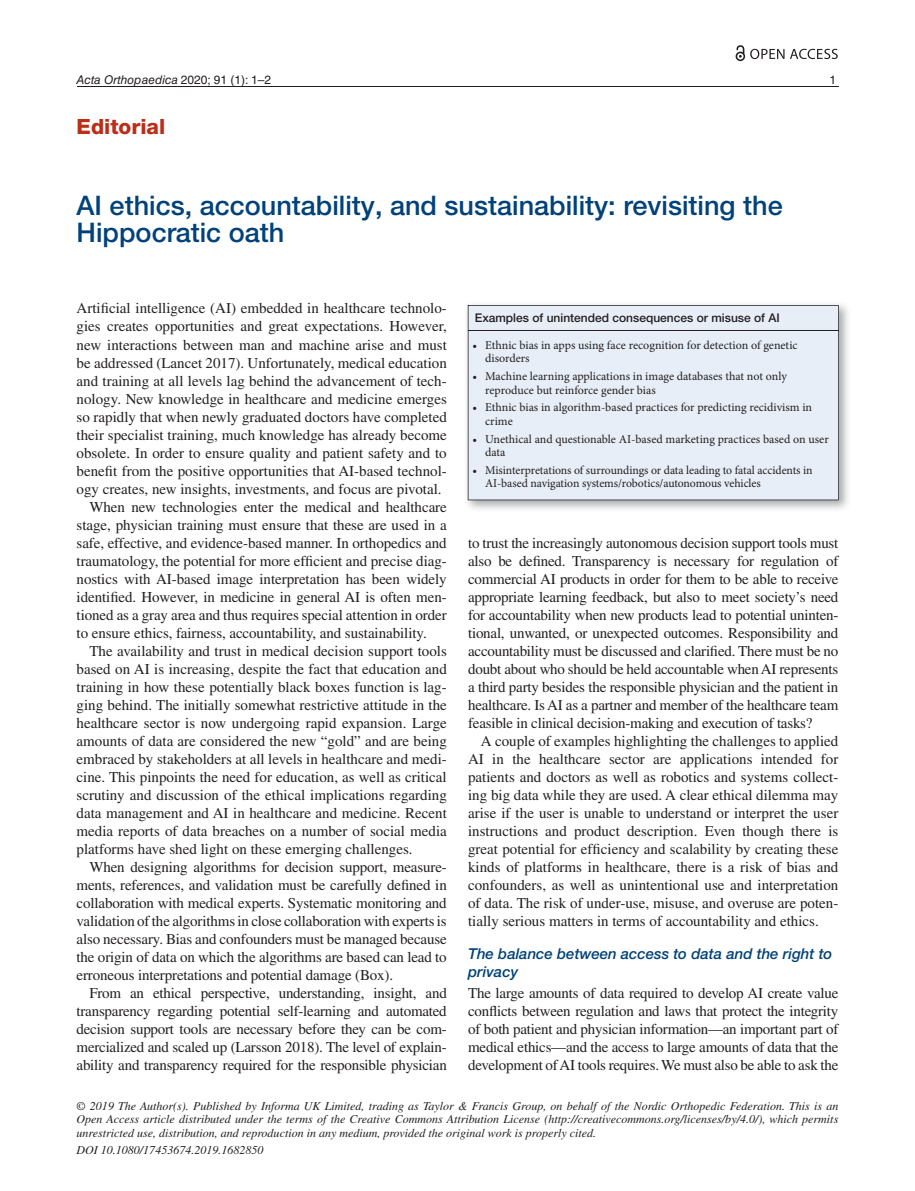
<style>
.page{position:relative;width:915px;height:1191px;background:#fff}
.page>*{position:absolute;margin:0;border:0;box-sizing:border-box;transform-origin:0 0}
.t1{font:500 27px/27px "Helvetica Neue LTW1 G";color:#004279}
.t2{font:800 21px "Helvetica Neue LTW1 G";color:#bc2e18}
.t3{font:15px/18px "Times";letter-spacing:-.005em;color:#231f20;text-align:justify}
.t4{font:italic 500 15px/18px "Helvetica Neue LTW1 G";color:#004279}
.t5{font:12px/13.5px "Minion Pro";letter-spacing:-.005em;color:#231f20}
.t6{font:italic 12px/13.5px "Times";color:#231f20;text-align:justify}
.t7{font:500 12px "Helvetica Neue LTW1 G";color:#231f20}
.t8{font:italic 12px "Helvetica LT Std";color:#231f20}
.t9{font:12px "Helvetica LT Std";color:#231f20}
.s1{font-style:normal}
</style>
<div class="page">
<hr style="left:77px;top:86px;width:761px;height:1px;background:#231f20">
<svg style="left:735px;top:45px;width:9px;height:16px"></svg>
<svg style="left:750px;top:49px;width:87px;height:10px"></svg>
<img style="left:467px;top:304px;width:381px;height:205px">
<div style="left:467px;top:305px;width:371px;height:195px;background:#e8eef8"></div>
<hr style="left:468px;top:331px;width:370px;height:1px;background:#231f20">
<p class="t8" style="left:77px;top:72px;width:196px">Acta Orthopaedica <span class="s1">2020; 91 (1): 1–2</span></p>
<p class="t9" style="left:829px;top:72px;width:8px">1</p>
<h2 class="t2" style="left:77px;top:114px;width:90px">Editorial</h2>
<h1 class="t1" style="left:77px;top:192px;width:707px">AI ethics, accountability, and sustainability: revisiting the<br>Hippocratic oath</h1>
<p class="t3" style="left:77px;top:299px;width:371px">Artificial intelligence (AI) embedded in healthcare technolo-</p>
<p class="t3" style="left:77px;top:317px;width:371px">gies creates opportunities and great expectations. However,</p>
<p class="t3" style="left:77px;top:335px;width:371px">new interactions between man and machine arise and must</p>
<p class="t3" style="left:77px;top:353px;width:371px">be addressed (Lancet 2017). Unfortunately, medical education</p>
<p class="t3" style="left:77px;top:371px;width:371px">and training at all levels lag behind the advancement of tech-</p>
<p class="t3" style="left:77px;top:389px;width:371px">nology. New knowledge in healthcare and medicine emerges</p>
<p class="t3" style="left:77px;top:407px;width:371px">so rapidly that when newly graduated doctors have completed</p>
<p class="t3" style="left:77px;top:425px;width:371px">their specialist training, much knowledge has already become</p>
<p class="t3" style="left:77px;top:443px;width:371px">obsolete. In order to ensure quality and patient safety and to</p>
<p class="t3" style="left:77px;top:461px;width:371px">benefit from the positive opportunities that AI-based technol-</p>
<p class="t3" style="left:77px;top:479px;width:366px">ogy creates, new insights, investments, and focus are pivotal.</p>
<p class="t3" style="left:89px;top:497px;width:359px">When new technologies enter the medical and healthcare</p>
<p class="t3" style="left:77px;top:515px;width:371px">stage, physician training must ensure that these are used in a</p>
<p class="t3" style="left:77px;top:533px;width:371px">safe, effective, and evidence-based manner. In orthopedics and</p>
<p class="t3" style="left:77px;top:551px;width:371px">traumatology, the potential for more efficient and precise diag-</p>
<p class="t3" style="left:77px;top:569px;width:371px">nostics with AI-based image interpretation has been widely</p>
<p class="t3" style="left:77px;top:587px;width:371px">identified. However, in medicine in general AI is often men-</p>
<p class="t3" style="left:77px;top:605px;width:371px">tioned as a gray area and thus requires special attention in order</p>
<p class="t3" style="left:77px;top:623px;width:351px">to ensure ethics, fairness, accountability, and sustainability.</p>
<p class="t3" style="left:89px;top:641px;width:359px">The availability and trust in medical decision support tools</p>
<p class="t3" style="left:77px;top:659px;width:371px">based on AI is increasing, despite the fact that education and</p>
<p class="t3" style="left:77px;top:677px;width:371px">training in how these potentially black boxes function is lag-</p>
<p class="t3" style="left:77px;top:695px;width:371px">ging behind. The initially somewhat restrictive attitude in the</p>
<p class="t3" style="left:77px;top:713px;width:371px">healthcare sector is now undergoing rapid expansion. Large</p>
<p class="t3" style="left:77px;top:731px;width:371px">amounts of data are considered the new “gold” and are being</p>
<p class="t3" style="left:77px;top:749px;width:371px">embraced by stakeholders at all levels in healthcare and medi-</p>
<p class="t3" style="left:77px;top:767px;width:371px">cine. This pinpoints the need for education, as well as critical</p>
<p class="t3" style="left:77px;top:785px;width:371px">scrutiny and discussion of the ethical implications regarding</p>
<p class="t3" style="left:77px;top:803px;width:371px">data management and AI in healthcare and medicine. Recent</p>
<p class="t3" style="left:77px;top:821px;width:371px">media reports of data breaches on a number of social media</p>
<p class="t3" style="left:77px;top:839px;width:337px">platforms have shed light on these emerging challenges.</p>
<p class="t3" style="left:89px;top:857px;width:359px">When designing algorithms for decision support, measure-</p>
<p class="t3" style="left:77px;top:875px;width:371px">ments, references, and validation must be carefully defined in</p>
<p class="t3" style="left:77px;top:893px;width:371px">collaboration with medical experts. Systematic monitoring and</p>
<p class="t3" style="left:77px;top:911px;width:371px">validation of the algorithms in close collaboration with experts is</p>
<p class="t3" style="left:77px;top:929px;width:371px">also necessary. Bias and confounders must be managed because</p>
<p class="t3" style="left:77px;top:947px;width:371px">the origin of data on which the algorithms are based can lead to</p>
<p class="t3" style="left:77px;top:965px;width:318px">erroneous interpretations and potential damage (Box).</p>
<p class="t3" style="left:89px;top:983px;width:359px">From an ethical perspective, understanding, insight, and</p>
<p class="t3" style="left:77px;top:1001px;width:371px">transparency regarding potential self-learning and automated</p>
<p class="t3" style="left:77px;top:1019px;width:371px">decision support tools are necessary before they can be com-</p>
<p class="t3" style="left:77px;top:1037px;width:371px">mercialized and scaled up (Larsson 2018). The level of explain-</p>
<p class="t3" style="left:77px;top:1055px;width:371px">ability and transparency required for the responsible physician</p>
<p class="t7" style="left:474px;top:310px;width:306px">Examples of unintended consequences or misuse of AI</p>
<p class="t5" style="left:485px;top:338px;width:314px;text-indent:-13px">• Ethnic bias in apps using face recognition for detection of genetic disorders</p>
<p class="t5" style="left:485px;top:369px;width:303px;text-indent:-13px">• Machine learning applications in image databases that not only reproduce but reinforce gender bias</p>
<p class="t5" style="left:485px;top:401px;width:328px;text-indent:-13px">• Ethnic bias in algorithm-based practices for predicting recidivism in crime</p>
<p class="t5" style="left:485px;top:432px;width:345px;text-indent:-13px">• Unethical and questionable AI-based marketing practices based on user data</p>
<p class="t5" style="left:485px;top:463px;width:329px;text-indent:-13px">• Misinterpretations of surroundings or data leading to fatal accidents in<br>AI-based navigation systems/robotics/autonomous vehicles</p>
<p class="t3" style="left:468px;top:533px;width:371px">to trust the increasingly autonomous decision support tools must also be defined. Transparency is necessary for regulation of commercial AI products in order for them to be able to receive appropriate learning feedback, but also to meet society’s need for accountability when new products lead to potential uninten&shy;tional, unwanted, or unexpected outcomes. Responsibility and accountability must be discussed and clarified. There must be no doubt about who should be held accountable when AI represents a third party besides the responsible physician and the patient in healthcare. Is AI as a partner and member of the healthcare team feasible in clinical decision-making and execution of tasks?</p>
<p class="t3" style="left:468px;top:731px;width:371px;text-indent:13px">A couple of examples highlighting the challenges to applied AI in the healthcare sector are applications intended for patients and doctors as well as robotics and systems collect&shy;ing big data while they are used. A clear ethical dilemma may arise if the user is unable to understand or interpret the user instructions and product description. Even though there is great potential for efficiency and scalability by creating these kinds of platforms in healthcare, there is a risk of bias and confounders, as well as unintentional use and interpretation of data. The risk of under-use, misuse, and overuse are poten&shy;tially serious matters in terms of accountability and ethics.</p>
<p class="t4" style="left:468px;top:944px;width:366px">The balance between access to data and the right to privacy</p>
<p class="t3" style="left:468px;top:983px;width:371px">The large amounts of data required to develop AI create value conflicts between regulation and laws that protect the integrity of both patient and physician information—an important part of medical ethics—and the access to large amounts of data that the development of AI tools requires. We must also be able to ask the</p>
<p class="t6" style="left:77px;top:1098px;width:763px">© 2019 The Author(s). Published by Informa UK Limited, trading as Taylor &amp; Francis Group, on behalf of the Nordic Orthopedic Federation. This is an Open Access article distributed under the terms of the Creative Commons Attribution License (http://creativecommons.org/licenses/by/4.0/), which permits unrestricted use, distribution, and reproduction in any medium, provided the original work is properly cited.</p>
<p class="t6" style="left:77px;top:1143px;width:188px">DOI 10.1080/17453674.2019.1682850</p>
</div>
